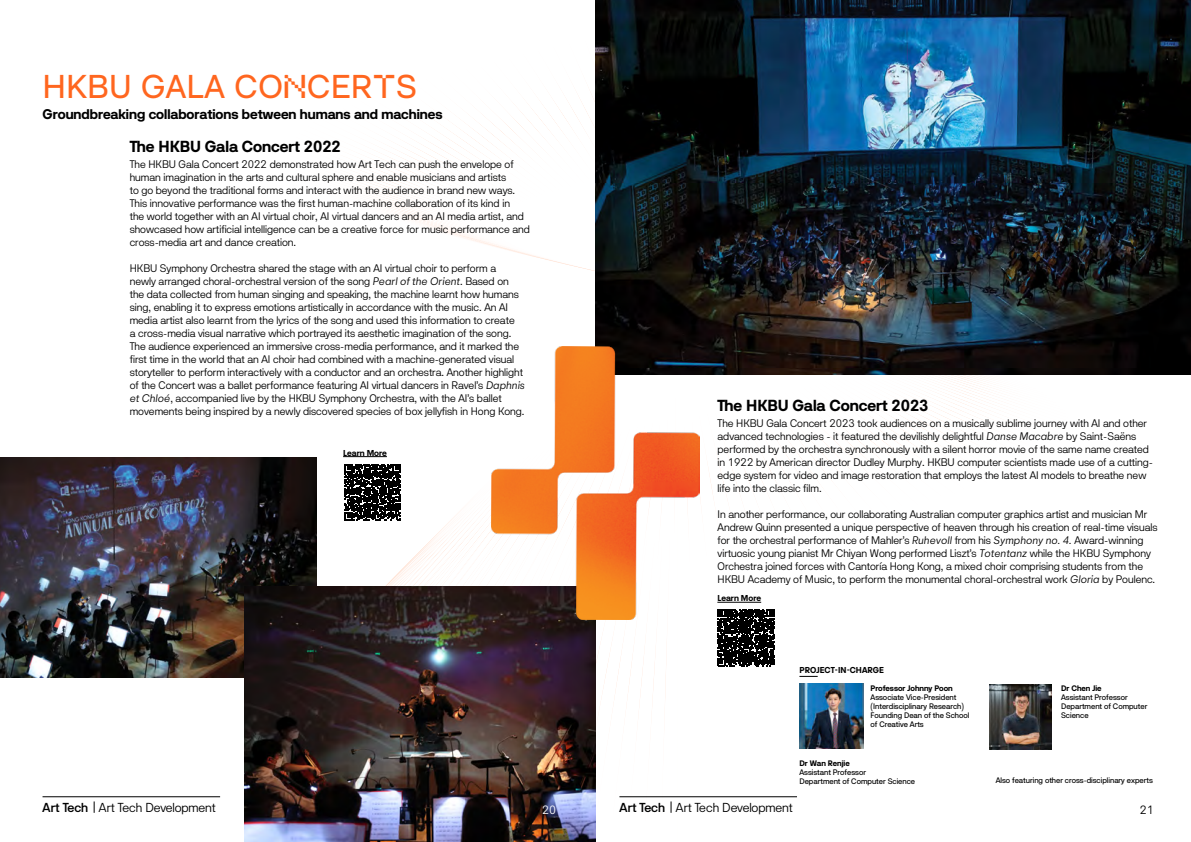
<style>
.page{position:relative;width:1191px;height:842px;background:#fff}
.page>*{position:absolute;margin:0;border:0;box-sizing:border-box;transform-origin:0 0}
.t1{font:33px "RM Neue TRIAL";color:#ff661f}
.t2{font:700 16px "Magnetik";color:#000}
.t3{font:700 14px "Magnetik";color:#000}
.t4{font:300 13px "Magnetik";letter-spacing:-.01em;color:#000}
.t5{font:300 12px "Magnetik";color:#fff}
.t6{font:300 12px "Magnetik";color:#000}
.t7{font:300 11px/13px "Magnetik";color:#000}
.t8{font:700 8.6px "Magnetik";color:#000}
.t9{font:8px/9px "Magnetik";color:#000}
.t10{font:700 8px "Magnetik";color:#000}
.s1{font-family:"Gridular"}
.s2{font-style:italic}
.s3{font-weight:500}
</style>
<div class="page">
<img style="left:0;top:457px;width:240px;height:220px">
<img style="left:1115px;top:0;width:76px;height:374px">
<hr style="left:43px;top:796px;width:177px;height:1px;background:#000">
<svg style="left:94px;top:801px;width:1px;height:12px"></svg>
<img style="left:240px;top:0;width:875px;height:842px">
<img style="left:799px;top:683px;width:64px;height:66px">
<img style="left:989px;top:684px;width:62px;height:66px">
<img style="left:492px;top:346px;width:207px;height:273px">
<h1 class="t1" style="left:43px;top:74px;width:376px">HKBU GALA CO<span class="s1">N</span>CER<span class="s1">T</span>S</h1>
<p class="t3" style="left:43px;top:106px;width:401px">Groundbreaking collaborations between humans and machines</p>
<p class="t7" style="left:130px;top:157px;width:402px">The HKBU Gala Concert 2022 demonstrated how Art Tech can push the envelope of human imagination in the arts and cultural sphere and enable musicians and artists<br>to go beyond the traditional forms and interact with the audience in brand new ways.<br>This innovative performance was the first human-machine collaboration of its kind in<br>the world together with an AI virtual choir, AI virtual dancers and an AI media artist, and showcased how artificial intelligence can be a creative force for music performance and cross-media art and dance creation.</p>
<p class="t7" style="left:130px;top:261px;width:397px">HKBU Symphony Orchestra shared the stage with an AI virtual choir to perform a newly arranged choral-orchestral version of the song <span class="s2">Pearl of the Orient</span>. Based on the data collected from human singing and speaking, the machine learnt how humans sing, enabling it to express emotions artistically in accordance with the music. An AI media artist also learnt from the lyrics of the song and used this information to create<br>a cross-media visual narrative which portrayed its aesthetic imagination of the song.<br>The audience experienced an immersive cross-media performance, and it marked the first time in the world that an AI choir had combined with a machine-generated visual storyteller to perform interactively with a conductor and an orchestra. Another highlight of the Concert was a ballet performance featuring AI virtual dancers in Ravel’s <span class="s2">Daphnis et Chloé</span>, accompanied live by the HKBU Symphony Orchestra, with the AI’s ballet movements being inspired by a newly discovered species of box jellyfish in Hong Kong.</p>
<h2 class="t2" style="left:130px;top:136px;width:213px">The HKBU Gala Concert 2022</h2>
<p class="t8" style="left:343px;top:447px;width:45px">Learn More</p>
<p class="t4" style="left:43px;top:799px;width:175px"><span class="s3">Art Tech</span> Art Tech Development</p>
<p class="t5" style="left:542px;top:802px;width:15px">20</p>
<h2 class="t2" style="left:717px;top:395px;width:213px">The HKBU Gala Concert 2023</h2>
<p class="t7" style="left:717px;top:417px;width:437px">The HKBU Gala Concert 2023 took audiences on a musically sublime journey with AI and other advanced technologies - it featured the devilishly delightful <span class="s2">Danse Macabre</span> by Saint-Saëns performed by the orchestra synchronously with a silent horror movie of the same name created in 1922 by American director Dudley Murphy. HKBU computer scientists made use of a cutting&shy;edge system for video and image restoration that employs the latest AI models to breathe new life into the classic film.</p>
<p class="t7" style="left:717px;top:508px;width:441px">In another performance, our collaborating Australian computer graphics artist and musician Mr Andrew Quinn presented a unique perspective of heaven through his creation of real-time visuals for the orchestral performance of Mahler’s <span class="s2">Ruhevoll</span> from his <span class="s2">Symphony no. 4.</span> Award-winning virtuosic young pianist Mr Chiyan Wong performed Liszt’s <span class="s2">Totentanz</span> while the HKBU Symphony Orchestra joined forces with Cantoría Hong Kong, a mixed choir comprising students from the HKBU Academy of Music, to perform the monumental choral-orchestral work <span class="s2">Gloria</span> by Poulenc.</p>
<p class="t8" style="left:717px;top:593px;width:45px">Learn More</p>
<p class="t8" style="left:799px;top:664px;width:86px">PROJECT-IN-CHARGE</p>
<p class="t10" style="left:870px;top:683px;width:84px">Professor Johnny Poon</p>
<p class="t9" style="left:870px;top:693px;width:100px">Associate Vice-President (Interdisciplinary Research)<br>Founding Dean of the School of Creative Arts</p>
<p class="t10" style="left:799px;top:758px;width:52px">Dr Wan Renjie</p>
<p class="t9" style="left:799px;top:768px;width:117px">Assistant Professor<br>Department of Computer Science</p>
<p class="t10" style="left:1061px;top:683px;width:42px">Dr Chen Jie</p>
<p class="t9" style="left:1061px;top:693px;width:88px">Assistant Professor<br>Department of Computer<br>Science</p>
<p class="t9" style="left:995px;top:776px;width:159px">Also featuring other cross-disciplinary experts</p>
<p class="t4" style="left:619px;top:799px;width:175px"><span class="s3">Art Tech</span> Art Tech Development</p>
<p class="t6" style="left:1139px;top:802px;width:15px">21</p>
</div>
